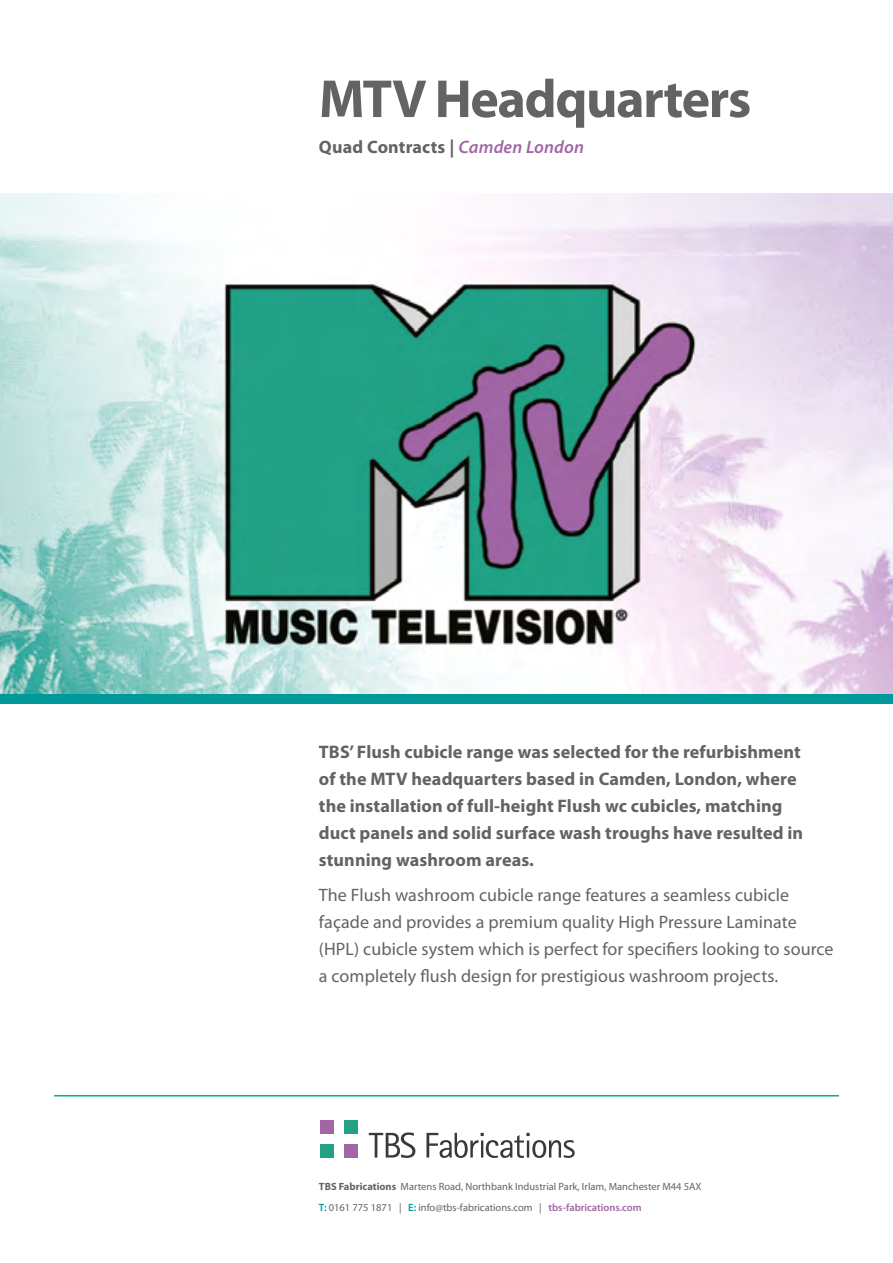
<style>
.page{position:relative;width:893px;height:1263px;background:#fff}
.page>*{position:absolute;margin:0;border:0;box-sizing:border-box;transform-origin:0 0}
.t1{font:700 54px "Myriad Pro";letter-spacing:-.025em;color:#646363}
.t2{font:700 18.15px/27px "Myriad Pro";letter-spacing:.005em;color:#646363}
.t3{font:18px/27px "Myriad Pro";letter-spacing:.005em;color:#646363}
.t4{font:700 18px "Myriad Pro";letter-spacing:.01em;color:#646363}
.t5{font:10.5px/20.7px "Myriad Pro";color:#646363}
.s1{font-weight:600;font-style:italic;color:#a166a4}
.s2{font-weight:700}
.s3{font-weight:600;color:#099}
.s4{font-weight:600;color:#a166a4}
</style>
<div class="page">
<div style="left:0;top:193px;width:893px;height:511px;background:#099"></div>
<img style="left:0;top:193px;width:893px;height:500px">
<hr style="left:54px;top:1095px;width:785px;height:1px;background:#00b386">
<div style="left:321px;top:1120px;width:13px;height:13px;background:#a166a3"></div>
<div style="left:321px;top:1144px;width:13px;height:13px;background:#22a185"></div>
<div style="left:344px;top:1120px;width:14px;height:13px;background:#22a185"></div>
<div style="left:344px;top:1144px;width:14px;height:13px;background:#a166a3"></div>
<svg style="left:369px;top:1132px;width:46px;height:26px"></svg>
<svg style="left:426px;top:1133px;width:149px;height:25px"></svg>
<h1 class="t1" style="left:319px;top:64px;width:434px">MTV Headquarters</h1>
<p class="t4" style="left:319px;top:135px;width:267px">Quad Contracts | <span class="s1">Camden London</span></p>
<p class="t2" style="left:319px;top:738px;width:486px">TBS’ Flush cubicle range was selected for the refurbishment of the MTV headquarters based in Camden, London, where the installation of full-height Flush wc cubicles, matching duct panels and solid surface wash troughs have resulted in stunning washroom areas.</p>
<p class="t3" style="left:319px;top:881px;width:516px">The Flush washroom cubicle range features a seamless cubicle façade and provides a premium quality High Pressure Laminate (HPL) cubicle system which is perfect for specifiers looking to source a completely flush design for prestigious washroom projects.</p>
<p class="t5" style="left:319px;top:1176px;width:384px"><span class="s2">TBS Fabrications</span> Martens Road, Northbank Industrial Park, Irlam, Manchester M44 5AX<br><span class="s3">T:</span> 0161 775 1871 | <span class="s3">E:</span> info@tbs-fabrications.com | <span class="s4">tbs-fabrications.com</span></p>
</div>
